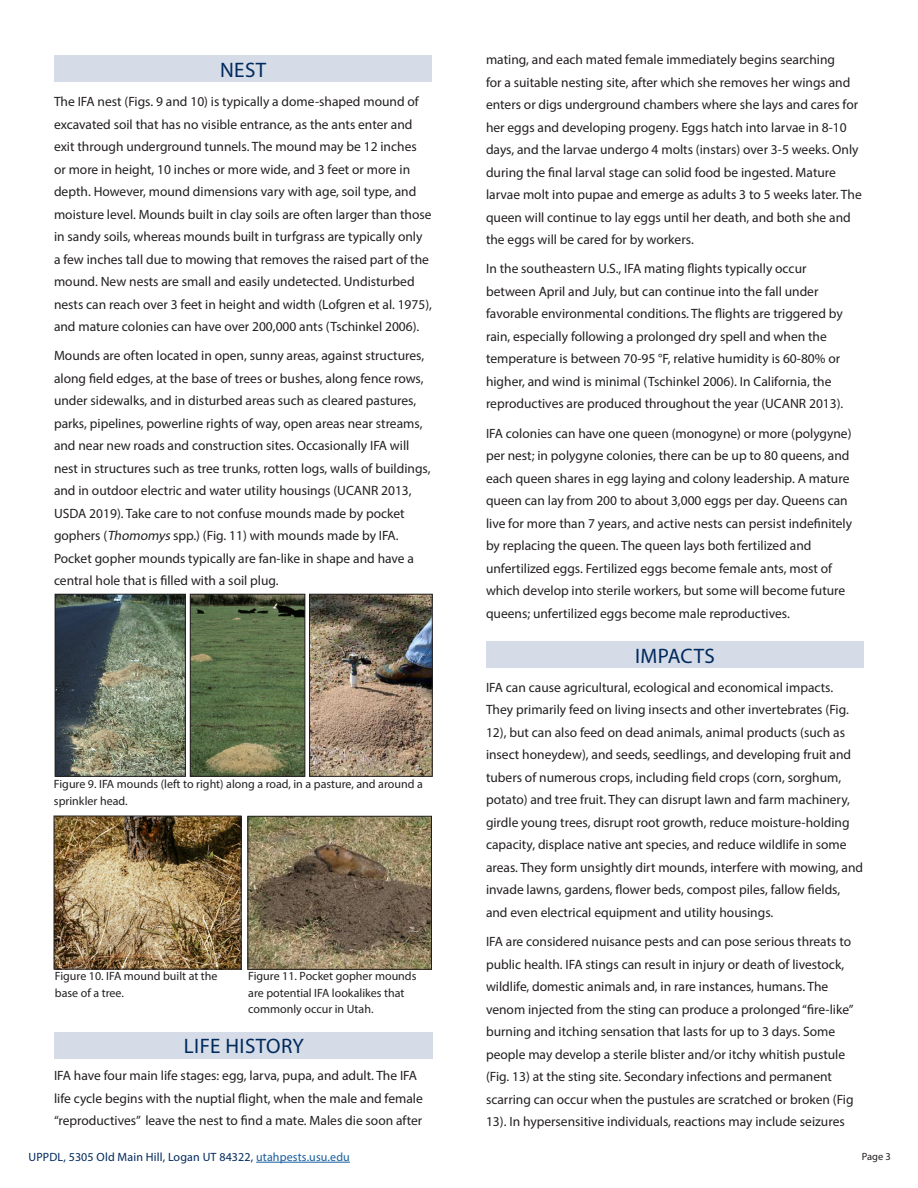
<style>
.page{position:relative;width:918px;height:1188px;background:#fff}
.page>*{position:absolute;margin:0;border:0;box-sizing:border-box;transform-origin:0 0}
.t1{font:21px "Myriad Pro";letter-spacing:.02em;color:#00295c}
.t2{font:13.5px/22.5px "Myriad Pro";color:#231f20}
.t3{font:12px/16.5px "Myriad Pro";color:#231f20}
.general_paragraph{font:12px "Myriad Pro";letter-spacing:.01em;color:#00295c}
.t4{font:10.5px "Myriad Pro";color:#231f20}
.s1{font-style:italic}
.s2{color:#175d9e}
</style>
<div class="page">
<hr style="left:256px;top:1162px;width:94px;height:1px;background:#175d9e">
<div style="left:486px;top:641px;width:378px;height:27px;background:#d5dce8"></div>
<div style="left:54px;top:56px;width:378px;height:26px;background:#d5dce8"></div>
<img style="left:192px;top:596px;width:111px;height:179px">
<div style="left:190px;top:594px;width:115px;height:183px;border:1px solid #231f20"></div>
<img style="left:57px;top:596px;width:127px;height:179px">
<div style="left:55px;top:594px;width:131px;height:183px;border:1px solid #231f20"></div>
<div style="left:55px;top:1032px;width:378px;height:27px;background:#d5dce8"></div>
<img style="left:56px;top:818px;width:183px;height:149px">
<div style="left:54px;top:816px;width:187px;height:153px;border:1px solid #231f20"></div>
<img style="left:250px;top:818px;width:180px;height:150px">
<div style="left:248px;top:816px;width:184px;height:154px;border:1px solid #231f20"></div>
<img style="left:311px;top:596px;width:119px;height:179px">
<div style="left:309px;top:594px;width:123px;height:183px;border:1px solid #231f20"></div>
<p class="t1" style="left:220px;top:57px;width:48px">NEST</p>
<p class="t2" style="left:54px;top:90px;width:380px">The IFA nest (Figs. 9 and 10) is typically a dome-shaped mound of excavated soil that has no visible entrance, as the ants enter and exit through underground tunnels. The mound may be 12 inches<br>or more in height, 10 inches or more wide, and 3 feet or more in depth. However, mound dimensions vary with age, soil type, and moisture level. Mounds built in clay soils are often larger than those in sandy soils, whereas mounds built in turfgrass are typically only a few inches tall due to mowing that removes the raised part of the mound. New nests are small and easily undetected. Undisturbed nests can reach over 3 feet in height and width (Lofgren et al. 1975), and mature colonies can have over 200,000 ants (Tschinkel 2006).</p>
<p class="t2" style="left:54px;top:344px;width:378px">Mounds are often located in open, sunny areas, against structures, along field edges, at the base of trees or bushes, along fence rows, under sidewalks, and in disturbed areas such as cleared pastures, parks, pipelines, powerline rights of way, open areas near streams, and near new roads and construction sites. Occasionally IFA will nest in structures such as tree trunks, rotten logs, walls of buildings, and in outdoor electric and water utility housings (UCANR 2013, USDA 2019). Take care to not confuse mounds made by pocket gophers (<span class="s1">Thomomys</span> spp.) (Fig. 11) with mounds made by IFA.<br>Pocket gopher mounds typically are fan-like in shape and have a central hole that is filled with a soil plug.</p>
<p class="t3" style="left:54px;top:776px;width:370px">Figure 9. IFA mounds (left to right) along a road, in a pasture, and around a sprinkler head.</p>
<p class="t3" style="left:55px;top:968px;width:164px">Figure 10. IFA mound built at the base of a tree.</p>
<p class="t3" style="left:248px;top:968px;width:170px">Figure 11. Pocket gopher mounds are potential IFA lookalikes that commonly occur in Utah.</p>
<p class="t1" style="left:184px;top:1033px;width:121px">LIFE HISTORY</p>
<p class="t2" style="left:54px;top:1064px;width:370px">IFA have four main life stages: egg, larva, pupa, and adult. The IFA life cycle begins with the nuptial flight, when the male and female “reproductives” leave the nest to find a mate. Males die soon after</p>
<p class="t2" style="left:486px;top:48px;width:377px">mating, and each mated female immediately begins searching<br>for a suitable nesting site, after which she removes her wings and enters or digs underground chambers where she lays and cares for her eggs and developing progeny. Eggs hatch into larvae in 8-10 days, and the larvae undergo 4 molts (instars) over 3-5 weeks. Only during the final larval stage can solid food be ingested. Mature larvae molt into pupae and emerge as adults 3 to 5 weeks later. The queen will continue to lay eggs until her death, and both she and the eggs will be cared for by workers.</p>
<p class="t2" style="left:486px;top:257px;width:359px">In the southeastern U.S., IFA mating flights typically occur between April and July, but can continue into the fall under favorable environmental conditions. The flights are triggered by rain, especially following a prolonged dry spell and when the temperature is between 70-95 °F, relative humidity is 60-80% or higher, and wind is minimal (Tschinkel 2006). In California, the reproductives are produced throughout the year (UCANR 2013).</p>
<p class="t2" style="left:486px;top:422px;width:368px">IFA colonies can have one queen (monogyne) or more (polygyne) per nest; in polygyne colonies, there can be up to 80 queens, and each queen shares in egg laying and colony leadership. A mature queen can lay from 200 to about 3,000 eggs per day. Queens can live for more than 7 years, and active nests can persist indefinitely by replacing the queen. The queen lays both fertilized and unfertilized eggs. Fertilized eggs become female ants, most of which develop into sterile workers, but some will become future queens; unfertilized eggs become male reproductives.</p>
<p class="t1" style="left:635px;top:643px;width:81px">IMPACTS</p>
<p class="t2" style="left:486px;top:676px;width:379px">IFA can cause agricultural, ecological and economical impacts.<br>They primarily feed on living insects and other invertebrates (Fig.<br>12), but can also feed on dead animals, animal products (such as insect honeydew), and seeds, seedlings, and developing fruit and tubers of numerous crops, including field crops (corn, sorghum, potato) and tree fruit. They can disrupt lawn and farm machinery, girdle young trees, disrupt root growth, reduce moisture-holding capacity, displace native ant species, and reduce wildlife in some areas. They form unsightly dirt mounds, interfere with mowing, and invade lawns, gardens, flower beds, compost piles, fallow fields, and even electrical equipment and utility housings.</p>
<p class="t2" style="left:486px;top:930px;width:369px">IFA are considered nuisance pests and can pose serious threats to public health. IFA stings can result in injury or death of livestock, wildlife, domestic animals and, in rare instances, humans. The venom injected from the sting can produce a prolonged “fire-like” burning and itching sensation that lasts for up to 3 days. Some people may develop a sterile blister and/or itchy whitish pustule (Fig. 13) at the sting site. Secondary infections and permanent scarring can occur when the pustules are scratched or broken (Fig 13). In hypersensitive individuals, reactions may include seizures</p>
<p class="general_paragraph" style="left:28px;top:1150px;width:323px">UPPDL, 5305 Old Main Hill, Logan UT 84322, <span class="s2">utahpests.usu.edu</span></p>
<p class="t4" style="left:862px;top:1150px;width:31px">Page 3</p>
</div>
